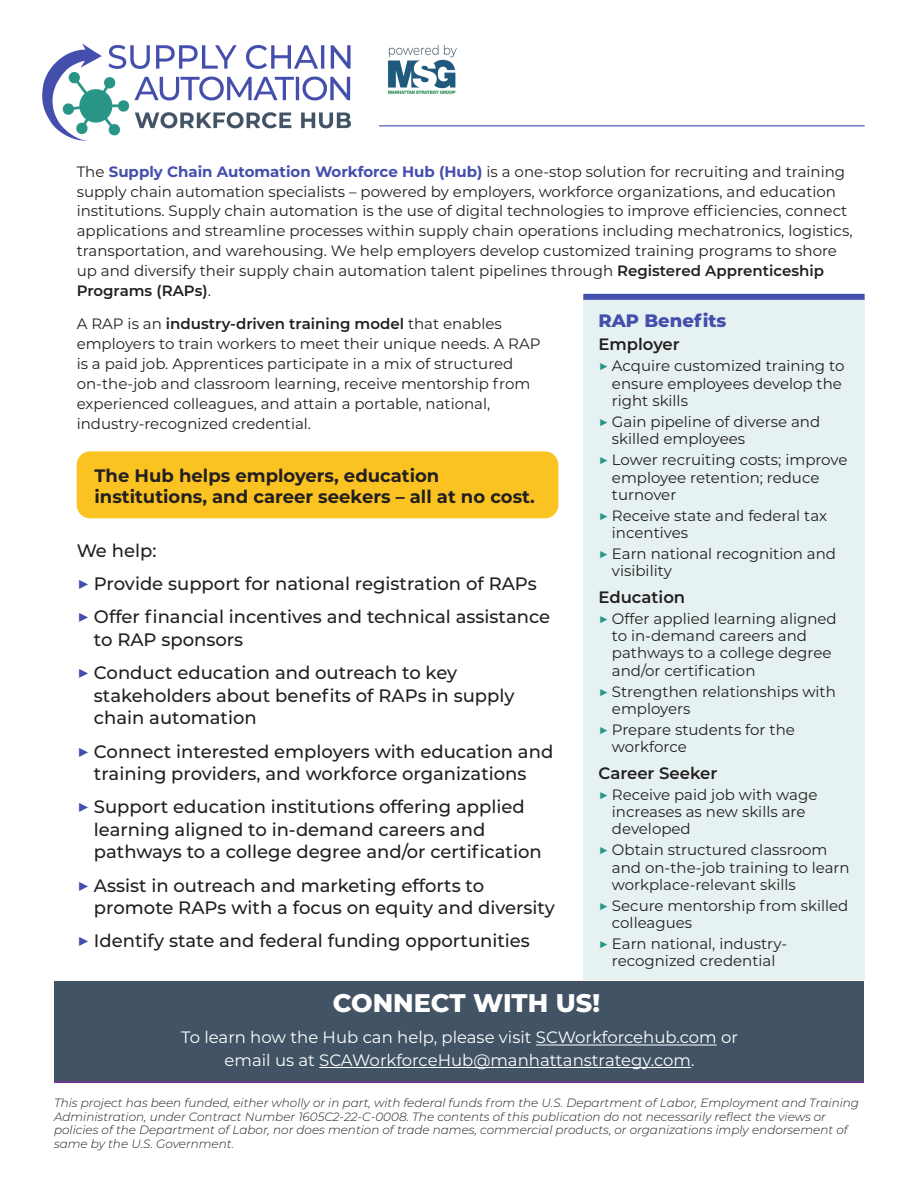
<style>
.page{position:relative;width:918px;height:1188px;background:#fff}
.page>*{position:absolute;margin:0;border:0;box-sizing:border-box;transform-origin:0 0}
.t1{font:800 25.5px "Montserrat";color:#fff}
.P1{font:500 18px/22.5px "Montserrat";color:#231f20}
.P1-2{font:700 18px/21px "Montserrat";color:#231f20}
.t2{font:800 18px "Montserrat";color:#444eac}
.t3{font:16.5px/22.5px "Montserrat";color:#fff;text-align:center}
.t4{font:600 16.5px "Montserrat";color:#231f20}
.P1-3{font:15px/17.2px "Montserrat";color:#231f20}
.t5{font:italic 300 12px/13.5px "Montserrat";color:#231f20}
.s1{font-weight:700;color:#444eac}
.s2{font-weight:600}
.s3{font-weight:400;font-size:21px;color:#444eac}
.s4{font-size:16.5px;color:#289587}
</style>
<div class="page">
<img style="left:42px;top:44px;width:415px;height:96px">
<hr style="left:379px;top:125px;width:486px;height:1px;background:#444eac">
<div style="left:77px;top:451px;width:481px;height:67px;background:#fac322;border-radius:14px"></div>
<div style="left:583px;top:297px;width:282px;height:683px;background:#e5f2f1"></div>
<div style="left:583px;top:294px;width:282px;height:6px;background:#444eac"></div>
<div style="left:54px;top:981px;width:810px;height:102px;background:#415364"></div>
<hr style="left:54px;top:1082px;width:810px;height:1px;background:#991fb0">
<hr style="left:536px;top:1045px;width:181px;height:1px;background:#fff">
<hr style="left:319px;top:1067px;width:372px;height:1px;background:#fff">
<p class="P1-3" style="left:77px;top:161px;width:777px;line-height:19.8px">The <span class="s1">Supply Chain Automation Workforce Hub (Hub)</span> is a one-stop solution for recruiting and training supply chain automation specialists – powered by employers, workforce organizations, and education institutions. Supply chain automation is the use of digital technologies to improve efficiencies, connect applications and streamline processes within supply chain operations including mechatronics, logistics, transportation, and warehousing. We help employers develop customized training programs to shore up and diversify their supply chain automation talent pipelines through <span class="s2">Registered Apprenticeship Programs (RAPs)</span>.</p>
<p class="P1-3" style="left:77px;top:314px;width:465px;line-height:19.8px">A RAP is an <span class="s2">industry-driven training model</span> that enables employers to train workers to meet their unique needs. A RAP is a paid job. Apprentices participate in a mix of structured on-the-job and classroom learning, receive mentorship from experienced colleagues, and attain a portable, national, industry-recognized credential.</p>
<p class="P1-2" style="left:94px;top:464px;width:442px">The Hub helps employers, education institutions, and career seekers – all at no cost.</p>
<p class="P1" style="left:77px;top:539px;width:81px">We help:</p>
<p class="P1" style="left:77px;top:572px;width:462px"><span class="s3">▶</span> Provide support for national registration of RAPs</p>
<p class="P1" style="left:94px;top:605px;width:458px;text-indent:-17px"><span class="s3">▶</span> Offer financial incentives and technical assistance to RAP sponsors</p>
<p class="P1" style="left:94px;top:661px;width:422px;text-indent:-17px"><span class="s3">▶</span> Conduct education and outreach to key stakeholders about benefits of RAPs in supply chain automation</p>
<p class="P1" style="left:77px;top:739px;width:478px;text-align:center"><span class="s3">▶</span> Connect interested employers with education and training providers, and workforce organizations</p>
<p class="P1" style="left:94px;top:795px;width:449px;text-indent:-17px"><span class="s3">▶</span> Support education institutions offering applied learning aligned to in-demand careers and pathways to a college degree and/or certification</p>
<p class="P1" style="left:94px;top:873px;width:463px;text-indent:-17px"><span class="s3">▶</span> Assist in outreach and marketing efforts to promote RAPs with a focus on equity and diversity</p>
<p class="P1" style="left:77px;top:929px;width:455px"><span class="s3">▶</span> Identify state and federal funding opportunities</p>
<h1 class="t2" style="left:598px;top:308px;width:129px">RAP Benefits</h1>
<h2 class="t4" style="left:598px;top:333px;width:83px">Employer</h2>
<p class="P1-3" style="left:612px;top:357px;width:234px;text-indent:-14px"><span class="s4">▶</span> Acquire customized training to ensure employees develop the right skills</p>
<p class="P1-3" style="left:612px;top:413px;width:210px;text-indent:-14px"><span class="s4">▶</span> Gain pipeline of diverse and skilled employees</p>
<p class="P1-3" style="left:612px;top:451px;width:237px;text-indent:-14px"><span class="s4">▶</span> Lower recruiting costs; improve employee retention; reduce turnover</p>
<p class="P1-3" style="left:612px;top:506px;width:217px;text-indent:-14px"><span class="s4">▶</span> Receive state and federal tax incentives</p>
<p class="P1-3" style="left:612px;top:545px;width:226px;text-indent:-14px"><span class="s4">▶</span> Earn national recognition and visibility</p>
<h2 class="t4" style="left:598px;top:585px;width:88px">Education</h2>
<p class="P1-3" style="left:612px;top:609px;width:226px;text-indent:-14px"><span class="s4">▶</span> Offer applied learning aligned to in-demand careers and pathways to a college degree and/or certification</p>
<p class="P1-3" style="left:612px;top:682px;width:225px;text-indent:-14px"><span class="s4">▶</span> Strengthen relationships with employers</p>
<p class="P1-3" style="left:612px;top:720px;width:184px;text-indent:-14px"><span class="s4">▶</span> Prepare students for the workforce</p>
<h2 class="t4" style="left:598px;top:761px;width:120px">Career Seeker</h2>
<p class="P1-3" style="left:612px;top:785px;width:207px;text-indent:-14px"><span class="s4">▶</span> Receive paid job with wage increases as new skills are developed</p>
<p class="P1-3" style="left:612px;top:841px;width:239px;text-indent:-14px"><span class="s4">▶</span> Obtain structured classroom and on-the-job training to learn workplace-relevant skills</p>
<p class="P1-3" style="left:612px;top:896px;width:238px;text-indent:-14px"><span class="s4">▶</span> Secure mentorship from skilled colleagues</p>
<p class="P1-3" style="left:598px;top:935px;width:190px;text-align:center"><span class="s4">▶</span> Earn national, industry&shy;recognized credential</p>
<h2 class="t1" style="left:333px;top:984px;width:269px">CONNECT WITH US!</h2>
<p class="t3" style="left:181px;top:1026px;width:558px">To learn how the Hub can help, please visit SCWorkforcehub.com or email us at SCAWorkforceHub@manhattanstrategy.com.</p>
<p class="t5" style="left:54px;top:1096px;width:807px">This project has been funded, either wholly or in part, with federal funds from the U.S. Department of Labor, Employment and Training Administration, under Contract Number 1605C2-22-C-0008. The contents of this publication do not necessarily reflect the views or policies of the Department of Labor, nor does mention of trade names, commercial products, or organizations imply endorsement of same by the U.S. Government.</p>
</div>
